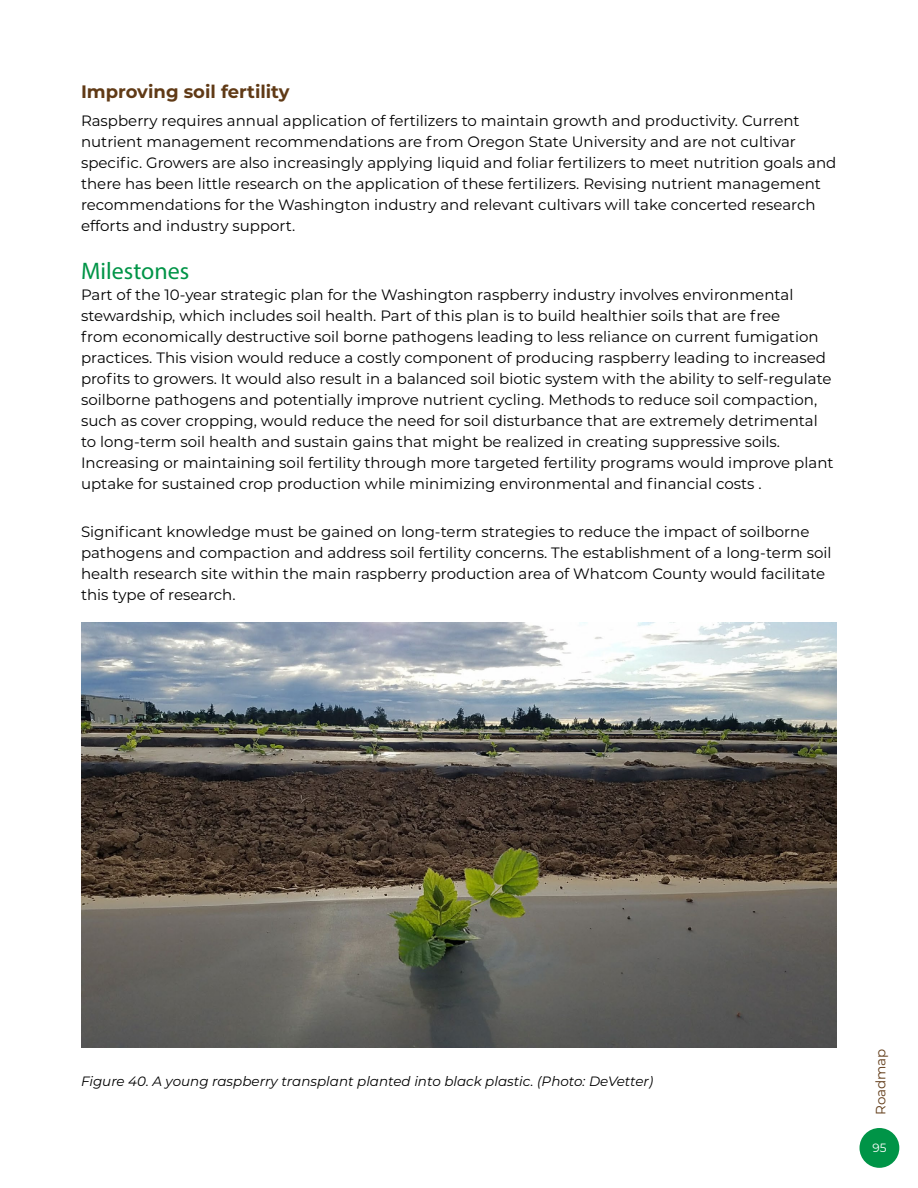
<style>
.page{position:relative;width:918px;height:1188px;background:#fff}
.page>*{position:absolute;margin:0;border:0;box-sizing:border-box;transform-origin:0 0}
.t1{font:24px "Myriad Pro";color:#009447}
.Heading_3{font:700 18px "Montserrat";color:#603a16}
.t2{font:15px/21px "Montserrat";color:#000}
.Annotation_text{font:italic 13.5px "Montserrat";color:#000}
.t3{font:13.5px "Montserrat";color:#603a16}
.t4{font:12px "Montserrat";color:#fff}
</style>
<div class="page">
<img style="left:81px;top:622px;width:756px;height:426px">
<div style="left:860px;top:1128px;width:39px;height:40px;background:#009447;border-radius:50%"></div>
<p class="Heading_3" style="left:81px;top:79px;width:210px">Improving soil fertility</p>
<p class="t2" style="left:81px;top:110px;width:757px">Raspberry requires annual application of fertilizers to maintain growth and productivity. Current nutrient management recommendations are from Oregon State University and are not cultivar specific. Growers are also increasingly applying liquid and foliar fertilizers to meet nutrition goals and there has been little research on the application of these fertilizers. Revising nutrient management recommendations for the Washington industry and relevant cultivars will take concerted research efforts and industry support.</p>
<p class="t1" style="left:81px;top:256px;width:110px">Milestones</p>
<p class="t2" style="left:81px;top:284px;width:754px">Part of the 10-year strategic plan for the Washington raspberry industry involves environmental stewardship, which includes soil health. Part of this plan is to build healthier soils that are free<br>from economically destructive soil borne pathogens leading to less reliance on current fumigation practices. This vision would reduce a costly component of producing raspberry leading to increased profits to growers. It would also result in a balanced soil biotic system with the ability to self-regulate soilborne pathogens and potentially improve nutrient cycling. Methods to reduce soil compaction, such as cover cropping, would reduce the need for soil disturbance that are extremely detrimental to long-term soil health and sustain gains that might be realized in creating suppressive soils.<br>Increasing or maintaining soil fertility through more targeted fertility programs would improve plant uptake for sustained crop production while minimizing environmental and financial costs .</p>
<p class="t2" style="left:81px;top:521px;width:752px">Significant knowledge must be gained on long-term strategies to reduce the impact of soilborne pathogens and compaction and address soil fertility concerns. The establishment of a long-term soil health research site within the main raspberry production area of Whatcom County would facilitate this type of research.</p>
<p class="Annotation_text" style="left:81px;top:1072px;width:574px">Figure 40. A young raspberry transplant planted into black plastic. (Photo: DeVetter)</p>
<p class="t3" style="left:871px;top:1115px;width:68px;rotate:-90deg">Roadmap</p>
<p class="t4" style="left:872px;top:1140px;width:16px">95</p>
</div>
